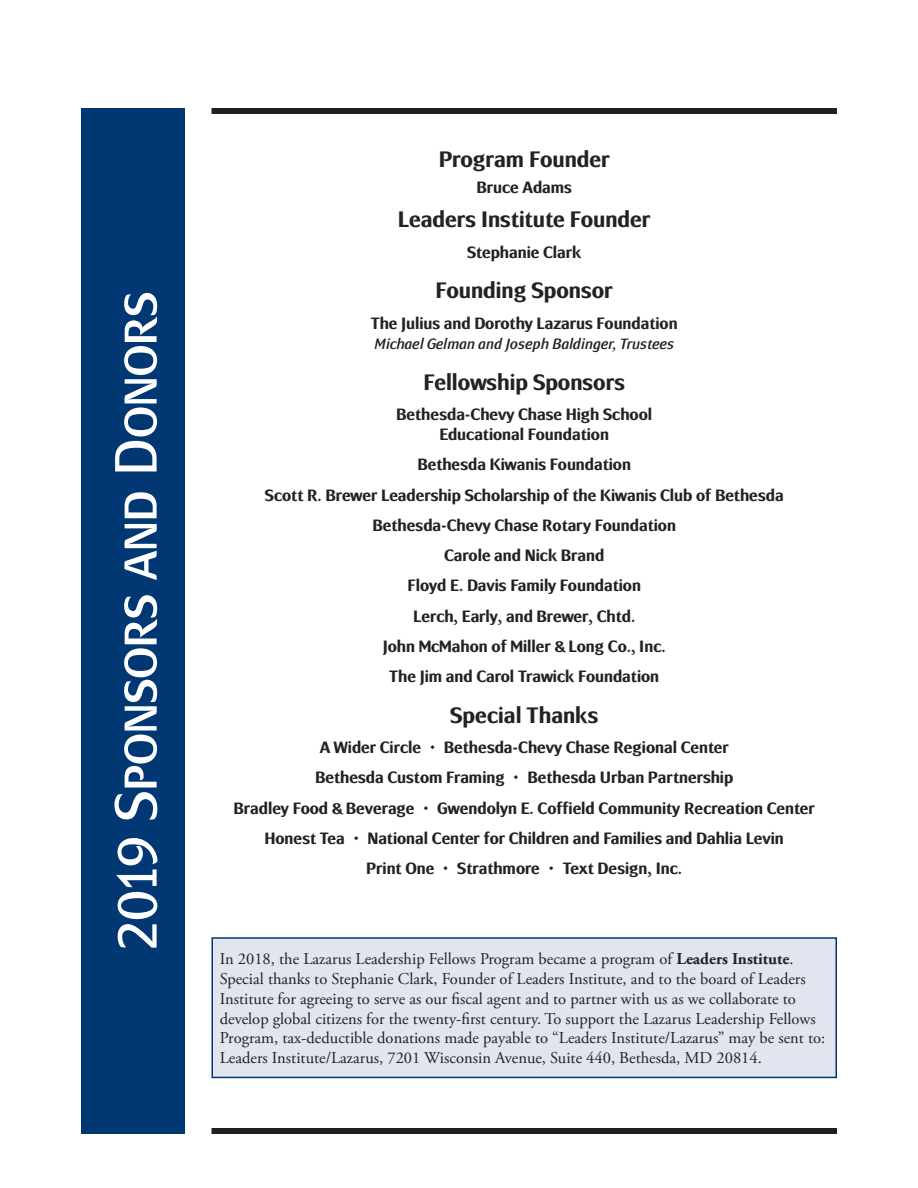
<style>
.page{position:relative;width:918px;height:1188px;background:#fff}
.page>*{position:absolute;margin:0;border:0;box-sizing:border-box;transform-origin:0 0}
.SIDEBAR{font:60px "Mondiallight Caps Lightcaps";letter-spacing:-.005em;color:#fff}
.ProgramDescription{font:500 22.5px "Mondialmedium";color:#222}
.SponsorNames{font:500 16.5px/19.8px "Mondialmedium";color:#222;text-align:center}
.BODY_SMALL{font:16.5px/19.8px "Adobe Garamond Pro";color:#222}
.GuestSpeaker-TITLES{font:italic 15px "Mondialbook";color:#222}
.s1{font-weight:700}
</style>
<div class="page">
<div style="left:212px;top:108px;width:625px;height:6px;background:#231f20"></div>
<div style="left:212px;top:1128px;width:625px;height:6px;background:#231f20"></div>
<div style="left:81px;top:108px;width:103px;height:1026px;background:#013874"></div>
<div style="left:212px;top:938px;width:624px;height:139px;background:#e2e4ef"></div>
<div style="left:212px;top:937px;width:625px;height:141px;border:2px solid #013874"></div>
<p class="SIDEBAR" style="left:101px;top:951px;width:661px;rotate:-90deg">2019 Sponsors and Donors</p>
<p class="ProgramDescription" style="left:439px;top:146px;width:173px">Program Founder</p>
<p class="SponsorNames" style="left:476px;top:178px;width:97px">Bruce Adams</p>
<p class="ProgramDescription" style="left:398px;top:206px;width:254px">Leaders Institute Founder</p>
<p class="SponsorNames" style="left:467px;top:242px;width:116px">Stephanie Clark</p>
<p class="ProgramDescription" style="left:436px;top:277px;width:179px">Founding Sponsor</p>
<p class="SponsorNames" style="left:371px;top:313px;width:308px">The Julius and Dorothy Lazarus Foundation</p>
<p class="GuestSpeaker-TITLES" style="left:374px;top:335px;width:301px">Michael Gelman and Joseph Baldinger, Trustees</p>
<p class="ProgramDescription" style="left:424px;top:369px;width:203px">Fellowship Sponsors</p>
<p class="SponsorNames" style="left:396px;top:404px;width:257px">Bethesda-Chevy Chase High School<br>Educational Foundation</p>
<p class="SponsorNames" style="left:417px;top:454px;width:215px">Bethesda Kiwanis Foundation</p>
<p class="SponsorNames" style="left:265px;top:485px;width:520px">Scott R. Brewer Leadership Scholarship of the Kiwanis Club of Bethesda</p>
<p class="SponsorNames" style="left:373px;top:515px;width:305px">Bethesda-Chevy Chase Rotary Foundation</p>
<p class="SponsorNames" style="left:444px;top:545px;width:162px">Carole and Nick Brand</p>
<p class="SponsorNames" style="left:407px;top:576px;width:235px">Floyd E. Davis Family Foundation</p>
<p class="SponsorNames" style="left:413px;top:606px;width:224px">Lerch, Early, and Brewer, Chtd.</p>
<p class="SponsorNames" style="left:383px;top:636px;width:284px">John McMahon of Miller &amp; Long Co., Inc.</p>
<p class="SponsorNames" style="left:389px;top:666px;width:271px">The Jim and Carol Trawick Foundation</p>
<p class="ProgramDescription" style="left:450px;top:702px;width:150px">Special Thanks</p>
<p class="SponsorNames" style="left:320px;top:737px;width:411px">A Wider Circle • Bethesda-Chevy Chase Regional Center</p>
<p class="SponsorNames" style="left:315px;top:768px;width:420px">Bethesda Custom Framing • Bethesda Urban Partnership</p>
<p class="SponsorNames" style="left:234px;top:798px;width:583px">Bradley Food &amp; Beverage • Gwendolyn E. Coffield Community Recreation Center</p>
<p class="SponsorNames" style="left:265px;top:828px;width:521px">Honest Tea • National Center for Children and Families and Dahlia Levin</p>
<p class="SponsorNames" style="left:366px;top:858px;width:317px">Print One • Strathmore • Text Design, Inc.</p>
<p class="BODY_SMALL" style="left:220px;top:950px;width:607px">In 2018, the Lazarus Leadership Fellows Program became a program of <span class="s1">Leaders Institute</span>.<br>Special thanks to Stephanie Clark, Founder of Leaders Institute, and to the board of Leaders Institute for agreeing to serve as our fiscal agent and to partner with us as we collaborate to develop global citizens for the twenty-first century. To support the Lazarus Leadership Fellows Program, tax-deductible donations made payable to “Leaders Institute/Lazarus” may be sent to:<br>Leaders Institute/Lazarus, 7201 Wisconsin Avenue, Suite 440, Bethesda, MD 20814.</p>
</div>
